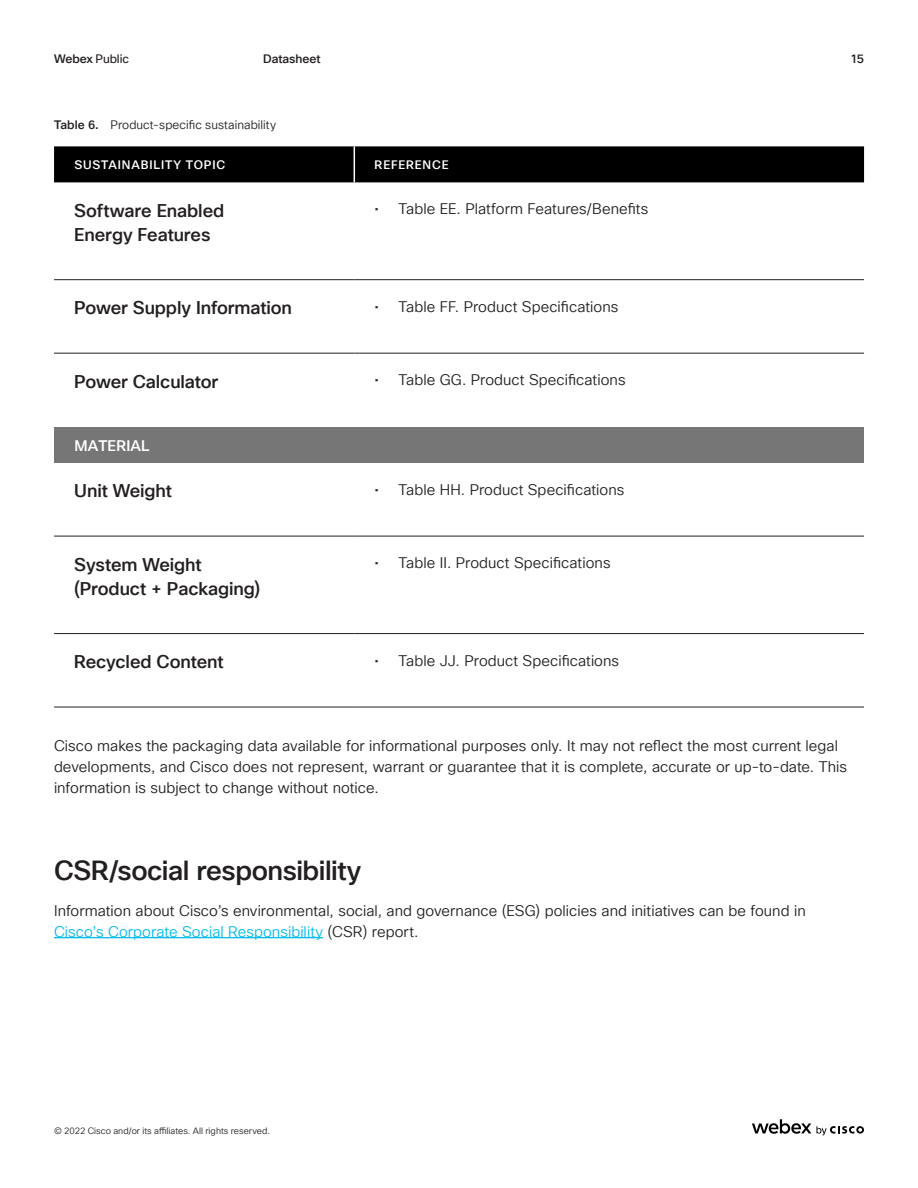
<style>
.page{position:relative;width:918px;height:1188px;background:#fff}
.page>*{position:absolute;margin:0;border:0;box-sizing:border-box;transform-origin:0 0}
.t1{font:500 27px "Cisco Sans TT";letter-spacing:-.02em;color:#231f20}
.t2{font:500 18px/24px "Cisco Sans TT";letter-spacing:-.005em;color:#231f20}
.t3{font:15px/21px "Cisco Sans TT Light";letter-spacing:.005em;color:#231f20}
.t4{font:500 15px "Cisco Sans TT";letter-spacing:.01em;color:#fff}
.t5{font:12px "Cisco Sans TT Light";letter-spacing:.005em;color:#231f20}
.t6{font:500 12px "Cisco Sans TT";letter-spacing:.07em;color:#fff}
.t7{font:12px "Cisco Sans TT";letter-spacing:-.01em;color:#231f20}
.t8{font:500 12px "Cisco Sans TT";letter-spacing:-.005em;color:#231f20}
.t9{font:9px "Cisco Sans TT Light";letter-spacing:.005em;color:#231f20}
.s1{font-weight:500}
.s2{font-family:"Cisco Sans TT";font-weight:500}
.s3{color:#00bceb}
</style>
<div class="page">
<hr style="left:54px;top:937px;width:269px;height:1px;background:#00bceb">
<svg style="left:752px;top:1119px;width:112px;height:16px"></svg>
<div style="left:54px;top:146px;width:810px;height:36px;background:#000"></div>
<div style="left:54px;top:427px;width:810px;height:36px;background:#767676"></div>
<hr style="left:54px;top:279px;width:300px;height:1px;background:#231f20">
<hr style="left:354px;top:279px;width:510px;height:1px;background:#231f20">
<hr style="left:54px;top:353px;width:300px;height:1px;background:#231f20">
<hr style="left:354px;top:353px;width:510px;height:1px;background:#231f20">
<hr style="left:54px;top:536px;width:300px;height:1px;background:#231f20">
<hr style="left:354px;top:536px;width:510px;height:1px;background:#231f20">
<hr style="left:54px;top:633px;width:300px;height:1px;background:#231f20">
<hr style="left:354px;top:633px;width:510px;height:1px;background:#231f20">
<hr style="left:54px;top:707px;width:300px;height:1px;background:#231f20">
<hr style="left:354px;top:707px;width:510px;height:1px;background:#231f20">
<hr style="left:354px;top:146px;width:1px;height:36px;background:#fff">
<p class="t7" style="left:54px;top:55px;width:77px"><span class="s1">Webex</span> Public</p>
<p class="t8" style="left:263px;top:54px;width:59px">Datasheet</p>
<p class="t8" style="left:850px;top:54px;width:15px">15</p>
<p class="t5" style="left:54px;top:117px;width:224px"><span class="s2">Table 6.</span> Product-specific sustainability</p>
<p class="t6" style="left:74px;top:159px;width:152px">SUSTAINABILITY TOPIC</p>
<p class="t6" style="left:375px;top:159px;width:76px">REFERENCE</p>
<p class="t2" style="left:74px;top:199px;width:152px">Software Enabled<br>Energy Features</p>
<p class="t3" style="left:375px;top:199px;width:275px">• Table EE. Platform Features/Benefits</p>
<p class="t2" style="left:74px;top:297px;width:219px">Power Supply Information</p>
<p class="t3" style="left:375px;top:297px;width:245px">• Table FF. Product Specifications</p>
<p class="t2" style="left:74px;top:370px;width:145px">Power Calculator</p>
<p class="t3" style="left:375px;top:370px;width:253px">• Table GG. Product Specifications</p>
<p class="t4" style="left:74px;top:438px;width:77px">MATERIAL</p>
<p class="t2" style="left:74px;top:480px;width:99px">Unit Weight</p>
<p class="t3" style="left:375px;top:480px;width:251px">• Table HH. Product Specifications</p>
<p class="t2" style="left:74px;top:553px;width:187px">System Weight (Product + Packaging)</p>
<p class="t3" style="left:375px;top:553px;width:238px">• Table II. Product Specifications</p>
<p class="t2" style="left:74px;top:651px;width:151px">Recycled Content</p>
<p class="t3" style="left:375px;top:651px;width:246px">• Table JJ. Product Specifications</p>
<p class="t3" style="left:54px;top:735px;width:795px">Cisco makes the packaging data available for informational purposes only. It may not reflect the most current legal developments, and Cisco does not represent, warrant or guarantee that it is complete, accurate or up-to-date. This information is subject to change without notice.</p>
<h1 class="t1" style="left:54px;top:858px;width:309px">CSR/social responsibility</h1>
<p class="t3" style="left:54px;top:901px;width:753px">Information about Cisco’s environmental, social, and governance (ESG) policies and initiatives can be found in<br><span class="s3">Cisco’s Corporate Social Responsibility</span> (CSR) report.</p>
<p class="t9" style="left:54px;top:1125px;width:217px">© 2022 Cisco and/or its affiliates. All rights reserved.</p>
</div>
